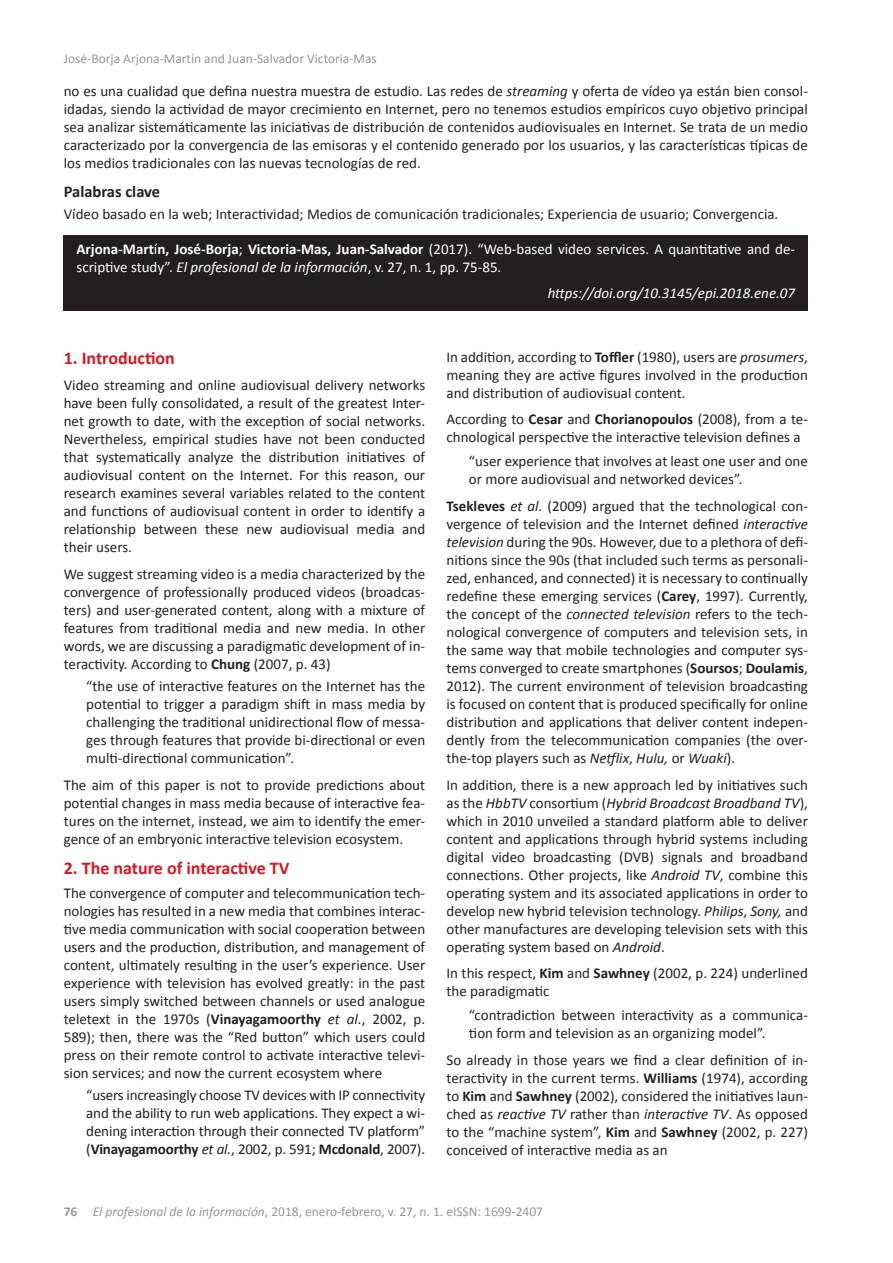
<style>
.page{position:relative;width:893px;height:1263px;background:#fff}
.page>*{position:absolute;margin:0;border:0;box-sizing:border-box;transform-origin:0 0}
.t1{font:700 18px "Calibri";color:#d7171f}
.t2{font:700 16.5px "Calibri";color:#231f20}
.t3{font:15px/18px "Calibri";color:#231f20;text-align:justify}
.t4{font:15px/18px "Calibri";color:#fff}
.t5{font:italic 15px "Calibri";color:#fff}
.t6{font:13.5px "Calibri";color:#939598}
.s1{font-style:italic}
.s2{font-weight:700}
</style>
<div class="page">
<div style="left:64px;top:235px;width:744px;height:75px;background:#231f20"></div>
<p class="t6" style="left:64px;top:50px;width:315px">José-Borja Arjona-Martín and Juan-Salvador Victoria-Mas</p>
<p class="t3" style="left:64px;top:82px;width:746px">no es una cualidad que defina nuestra muestra de estudio. Las redes de <span class="s1">streaming</span> y oferta de vídeo ya están bien consol&shy;idadas, siendo la actividad de mayor crecimiento en Internet, pero no tenemos estudios empíricos cuyo objetivo principal sea analizar sistemáticamente las iniciativas de distribución de contenidos audiovisuales en Internet. Se trata de un medio caracterizado por la convergencia de las emisoras y el contenido generado por los usuarios, y las características típicas de los medios tradicionales con las nuevas tecnologías de red.</p>
<p class="t2" style="left:64px;top:181px;width:98px">Palabras clave</p>
<p class="t3" style="left:64px;top:205px;width:716px">Vídeo basado en la web; Interactividad; Medios de comunicación tradicionales; Experiencia de usuario; Convergencia.</p>
<p class="t4" style="left:77px;top:240px;width:720px"><span class="s2">Arjona-Mart</span>í<span class="s2">n, José-Borja</span>; <span class="s2">Victoria-Mas, Juan-Salvador</span> (2017). “Web-based video services. A quantitative and de&shy;scriptive study”. <span class="s1">El profesional de la información</span>, v. 27, n. 1, pp. 75-85.</p>
<p class="t5" style="left:548px;top:283px;width:249px">https://doi.org/10.3145/epi.2018.ene.07</p>
<p class="t1" style="left:64px;top:346px;width:113px">1. Introduction</p>
<p class="t3" style="left:64px;top:376px;width:363px">Video streaming and online audiovisual delivery networks have been fully consolidated, a result of the greatest Inter&shy;net growth to date, with the exception of social networks.<br>Nevertheless, empirical studies have not been conducted that systematically analyze the distribution initiatives of audiovisual content on the Internet. For this reason, our research examines several variables related to the content and functions of audiovisual content in order to identify a relationship between these new audiovisual media and their users.</p>
<p class="t3" style="left:64px;top:565px;width:363px">We suggest streaming video is a media characterized by the convergence of professionally produced videos (broadcas&shy;ters) and user-generated content, along with a mixture of features from traditional media and new media. In other words, we are discussing a paradigmatic development of in&shy;teractivity. According to <span class="s2">Chung</span> (2007, p. 43)</p>
<p class="t3" style="left:86px;top:677px;width:340px">“the use of interactive features on the Internet has the potential to trigger a paradigm shift in mass media by challenging the traditional unidirectional flow of messa&shy;ges through features that provide bi-directional or even multi-directional communication”.</p>
<p class="t3" style="left:64px;top:776px;width:363px">The aim of this paper is not to provide predictions about potential changes in mass media because of interactive fea&shy;tures on the internet, instead, we aim to identify the emer&shy;gence of an embryonic interactive television ecosystem.</p>
<p class="t1" style="left:64px;top:856px;width:227px">2. The nature of interactive TV</p>
<p class="t3" style="left:64px;top:884px;width:363px">The convergence of computer and telecommunication tech&shy;nologies has resulted in a new media that combines interac&shy;tive media communication with social cooperation between users and the production, distribution, and management of content, ultimately resulting in the user’s experience. User experience with television has evolved greatly: in the past users simply switched between channels or used analogue teletext in the 1970s (<span class="s2">Vinayagamoorthy</span> <span class="s1">et al.</span>, 2002, p.<br>589); then, there was the “Red button” which users could press on their remote control to activate interactive televi&shy;sion services; and now the current ecosystem where</p>
<p class="t3" style="left:86px;top:1086px;width:340px">“users increasingly choose TV devices with IP connectivity and the ability to run web applications. They expect a wi&shy;dening interaction through their connected TV platform” (<span class="s2">Vinayagamoorthy</span> <span class="s1">et al.</span>, 2002, p. 591; <span class="s2">Mcdonald</span>, 2007).</p>
<p class="t3" style="left:446px;top:348px;width:363px">In addition, according to <span class="s2">Toffler</span> (1980), users are <span class="s1">prosumers</span>, meaning they are active figures involved in the production and distribution of audiovisual content.</p>
<p class="t3" style="left:446px;top:410px;width:363px">According to <span class="s2">Cesar</span> and <span class="s2">Chorianopoulos</span> (2008), from a te&shy;chnological perspective the interactive television defines a</p>
<p class="t3" style="left:469px;top:452px;width:340px">“user experience that involves at least one user and one or more audiovisual and networked devices”.</p>
<p class="t3" style="left:446px;top:497px;width:363px"><span class="s2">Tsekleves</span> <span class="s1">et al.</span> (2009) argued that the technological con&shy;vergence of television and the Internet defined <span class="s1">interactive television</span> during the 90s. However, due to a plethora of defi&shy;nitions since the 90s (that included such terms as personali&shy;zed, enhanced, and connected) it is necessary to continually redefine these emerging services (<span class="s2">Carey</span>, 1997). Currently, the concept of the <span class="s1">connected television</span> refers to the tech&shy;nological convergence of computers and television sets, in the same way that mobile technologies and computer sys&shy;tems converged to create smartphones (<span class="s2">Soursos</span>; <span class="s2">Doulamis</span>, 2012). The current environment of television broadcasting is focused on content that is produced specifically for online distribution and applications that deliver content indepen&shy;dently from the telecommunication companies (the over&shy;the-top players such as <span class="s1">Netflix</span>, <span class="s1">Hulu,</span> or <span class="s1">Wuaki</span>).</p>
<p class="t3" style="left:446px;top:775px;width:363px">In addition, there is a new approach led by initiatives such as the <span class="s1">HbbTV</span> consortium (<span class="s1">Hybrid Broadcast Broadband TV</span>), which in 2010 unveiled a standard platform able to deliver content and applications through hybrid systems including digital video broadcasting (DVB) signals and broadband connections. Other projects, like <span class="s1">Android TV</span>, combine this operating system and its associated applications in order to develop new hybrid television technology. <span class="s1">Philips</span>, <span class="s1">Sony,</span> and other manufactures are developing television sets with this operating system based on <span class="s1">Android</span>.</p>
<p class="t3" style="left:446px;top:964px;width:363px">In this respect, <span class="s2">Kim</span> and <span class="s2">Sawhney</span> (2002, p. 224) underlined the paradigmatic</p>
<p class="t3" style="left:469px;top:1006px;width:340px">“contradiction between interactivity as a communica&shy;tion form and television as an organizing model”.</p>
<p class="t3" style="left:446px;top:1051px;width:363px">So already in those years we find a clear definition of in&shy;teractivity in the current terms. <span class="s2">Williams</span> (1974), according to <span class="s2">Kim</span> and <span class="s2">Sawhney</span> (2002), considered the initiatives laun&shy;ched as <span class="s1">reactive TV</span> rather than <span class="s1">interactive TV</span>. As opposed to the “machine system”, <span class="s2">Kim</span> and <span class="s2">Sawhney</span> (2002, p. 227) conceived of interactive media as an</p>
<p class="t6" style="left:64px;top:1203px;width:481px"><span class="s2">76</span> <span class="s1">El profesional de la información</span>, 2018, enero-febrero, v. 27, n. 1. eISSN: 1699-2407</p>
</div>
